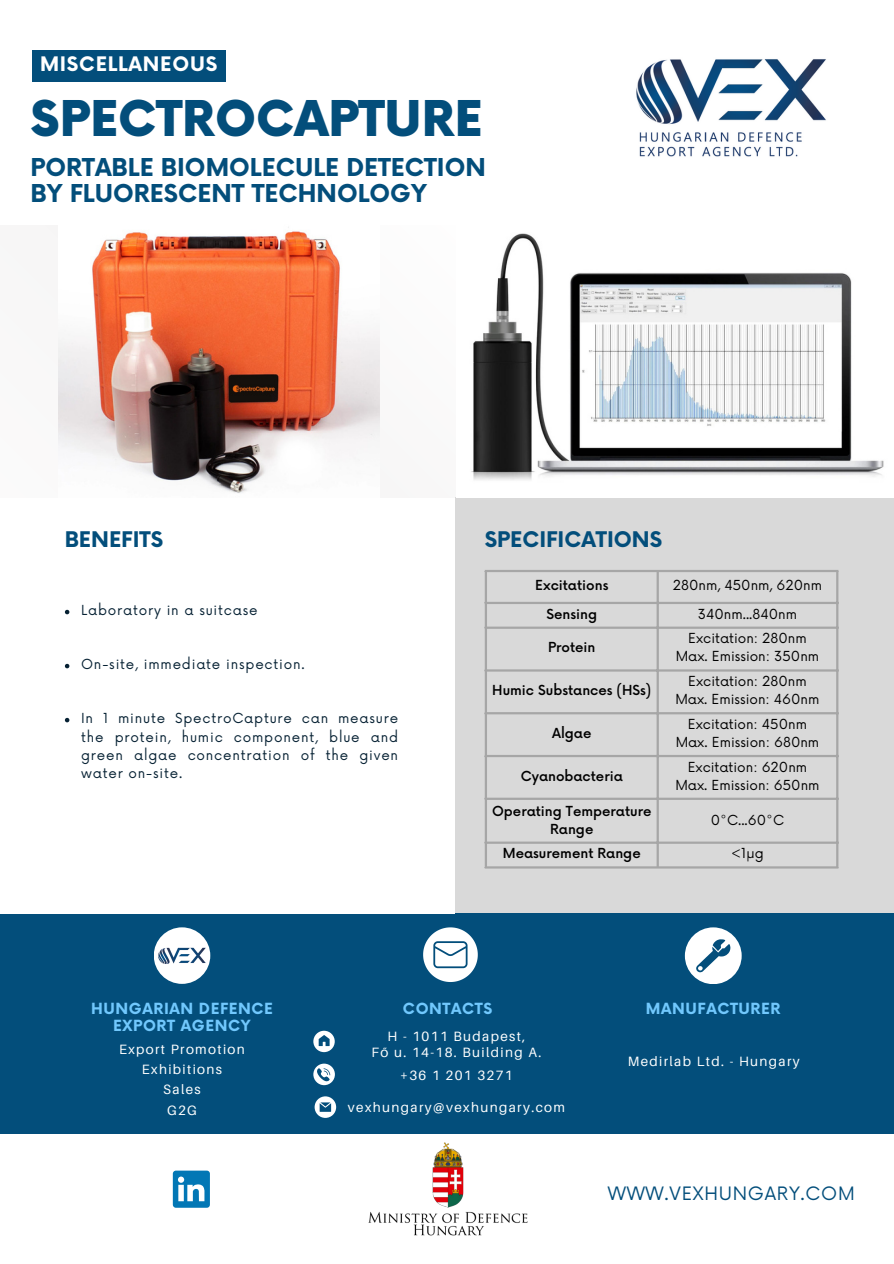
<style>
.page{position:relative;width:894px;height:1264px;background:#fff}
.page>*{position:absolute;margin:0;border:0;box-sizing:border-box;transform-origin:0 0}
.t1{font:900 48px "Now";color:#034e7b}
.t2{font:700 24px "Now";color:#034e7b}
.t3{font:700 21px "Now";color:#034e7b}
.t4{font:700 19.5px "Now";letter-spacing:.04em;color:#fff}
.t5{font:18px "Now";letter-spacing:.04em;color:#034e7b}
.t6{font:700 15px "Now";letter-spacing:.04em;color:#71c8fd}
.t7{font:13.5px "Now";color:#000}
.t8{font:13.5px/18px "Now";letter-spacing:.06em;color:#062133;text-align:justify}
.t9{font:13.5px "Aileron";letter-spacing:.1em;color:#fff}
.t10{font:500 13.5px/18px "Now";color:#000;text-align:center}
</style>
<div class="page">
<div style="left:455px;top:497px;width:438px;height:416px;background:#d9d9d9"></div>
<div style="left:0;top:913px;width:893px;height:220px;background:#034e7b"></div>
<div style="left:154px;top:927px;width:56px;height:56px;background:#fff;border-radius:50%"></div>
<img style="left:636px;top:59px;width:190px;height:98px">
<hr style="left:484px;top:572px;width:3px;height:294px;background:#a6a6a6">
<hr style="left:656px;top:572px;width:2px;height:294px;background:#a6a6a6">
<hr style="left:835px;top:572px;width:3px;height:294px;background:#a6a6a6">
<hr style="left:484px;top:570px;width:354px;height:2px;background:#a6a6a6">
<hr style="left:484px;top:602px;width:354px;height:2px;background:#a6a6a6">
<hr style="left:484px;top:626px;width:354px;height:3px;background:#a6a6a6">
<hr style="left:484px;top:669px;width:354px;height:2px;background:#a6a6a6">
<hr style="left:484px;top:712px;width:354px;height:2px;background:#a6a6a6">
<hr style="left:484px;top:755px;width:354px;height:2px;background:#a6a6a6">
<hr style="left:484px;top:797px;width:354px;height:3px;background:#a6a6a6">
<hr style="left:484px;top:841px;width:354px;height:2px;background:#a6a6a6">
<hr style="left:484px;top:866px;width:354px;height:2px;background:#a6a6a6">
<img style="left:349px;top:1133px;width:196px;height:103px">
<svg style="left:313px;top:1030px;width:21px;height:22px"></svg>
<svg style="left:314px;top:1096px;width:22px;height:21px"></svg>
<img style="left:158px;top:947px;width:48px;height:17px">
<svg style="left:173px;top:1170px;width:37px;height:37px"></svg>
<svg style="left:423px;top:927px;width:54px;height:55px"></svg>
<svg style="left:684px;top:927px;width:57px;height:56px"></svg>
<svg style="left:313px;top:1063px;width:21px;height:21px"></svg>
<img style="left:58px;top:227px;width:321px;height:266px">
<img style="left:471px;top:233px;width:413px;height:247px">
<svg style="left:65px;top:610px;width:4px;height:4px"></svg>
<svg style="left:65px;top:664px;width:4px;height:4px"></svg>
<svg style="left:65px;top:718px;width:4px;height:4px"></svg>
<div style="left:32px;top:50px;width:194px;height:31px;background:#034e7b"></div>
<p class="t4" style="left:40px;top:53px;width:179px">MISCELLANEOUS</p>
<p class="t1" style="left:31px;top:92px;width:453px">SPECTROCAPTURE</p>
<p class="t2" style="left:31px;top:155px;width:456px">PORTABLE BIOMOLECULE DETECTION</p>
<p class="t2" style="left:31px;top:180px;width:397px">BY FLUORESCENT TECHNOLOGY</p>
<p class="t3" style="left:65px;top:528px;width:100px">BENEFITS</p>
<p class="t8" style="left:81px;top:602px;width:178px">Laboratory in a suitcase</p>
<p class="t8" style="left:81px;top:656px;width:225px">On-site, immediate inspection.</p>
<p class="t8" style="left:81px;top:710px;width:318px">In 1 minute SpectroCapture can measure the protein, humic component, blue and green algae concentration of the given water on-site.</p>
<p class="t3" style="left:484px;top:528px;width:179px">SPECIFICATIONS</p>
<p class="t10" style="left:535px;top:577px;width:75px">Excitations</p>
<p class="t7" style="left:672px;top:577px;width:151px">280nm, 450nm, 620nm</p>
<p class="t10" style="left:546px;top:605px;width:52px">Sensing</p>
<p class="t7" style="left:697px;top:606px;width:101px">340nm...840nm</p>
<p class="t10" style="left:548px;top:639px;width:49px">Protein</p>
<p class="t7" style="left:688px;top:631px;width:120px">Excitation: 280nm</p>
<p class="t7" style="left:675px;top:649px;width:145px">Max. Emission: 350nm</p>
<p class="t10" style="left:492px;top:682px;width:160px">Humic Substances (HSs)</p>
<p class="t10" style="left:552px;top:725px;width:41px">Algae</p>
<p class="t10" style="left:520px;top:767px;width:103px">Cyanobacteria</p>
<p class="t7" style="left:688px;top:673px;width:120px">Excitation: 280nm</p>
<p class="t7" style="left:675px;top:691px;width:145px">Max. Emission: 460nm</p>
<p class="t7" style="left:687px;top:716px;width:121px">Excitation: 450nm</p>
<p class="t7" style="left:675px;top:734px;width:145px">Max. Emission: 680nm</p>
<p class="t7" style="left:687px;top:759px;width:121px">Excitation: 620nm</p>
<p class="t7" style="left:675px;top:777px;width:146px">Max. Emission: 650nm</p>
<p class="t10" style="left:492px;top:802px;width:161px">Operating Temperature<br>Range</p>
<p class="t7" style="left:710px;top:812px;width:75px">0°C...60°C</p>
<p class="t10" style="left:502px;top:845px;width:139px">Measurement Range</p>
<p class="t7" style="left:730px;top:846px;width:34px">&lt;1μg</p>
<p class="t6" style="left:91px;top:1000px;width:183px">HUNGARIAN DEFENCE</p>
<p class="t6" style="left:113px;top:1017px;width:139px">EXPORT AGENCY</p>
<p class="t9" style="left:119px;top:1040px;width:127px">Export Promotion</p>
<p class="t9" style="left:142px;top:1061px;width:82px">Exhibitions</p>
<p class="t9" style="left:163px;top:1081px;width:39px">Sales</p>
<p class="t9" style="left:167px;top:1101px;width:31px">G2G</p>
<p class="t6" style="left:403px;top:1000px;width:91px">CONTACTS</p>
<p class="t9" style="left:387px;top:1027px;width:139px">H - 1011 Budapest,</p>
<p class="t9" style="left:371px;top:1043px;width:171px">Fő u. 14-18. Building A.</p>
<p class="t9" style="left:400px;top:1067px;width:114px">+36 1 201 3271</p>
<p class="t9" style="left:348px;top:1098px;width:218px">vexhungary@vexhungary.com</p>
<p class="t6" style="left:645px;top:1000px;width:136px">MANUFACTURER</p>
<p class="t9" style="left:627px;top:1052px;width:173px">Medirlab Ltd. - Hungary</p>
<p class="t5" style="left:607px;top:1183px;width:248px">WWW.VEXHUNGARY.COM</p>
</div>
